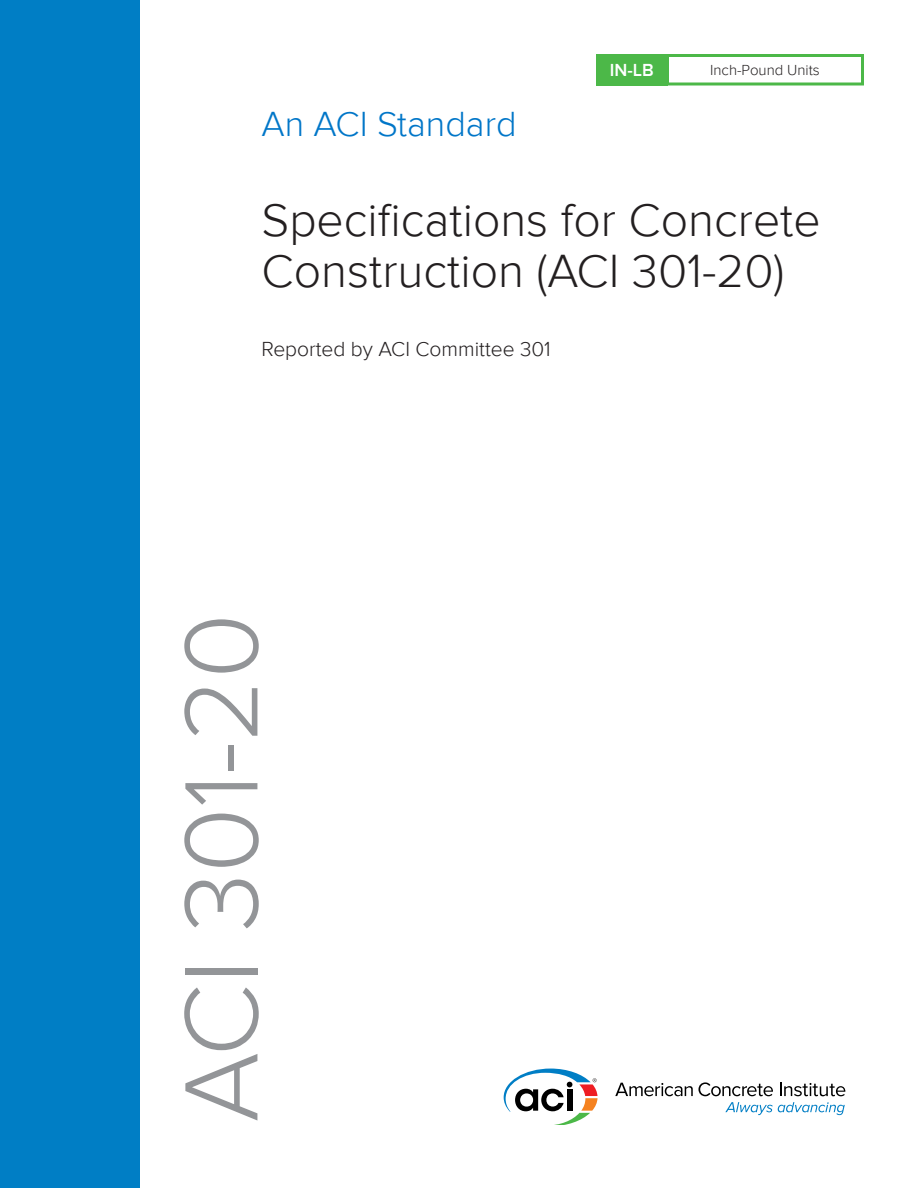
<style>
.page{position:relative;width:918px;height:1188px;background:#fff}
.page>*{position:absolute;margin:0;border:0;box-sizing:border-box;transform-origin:0 0}
.t1{font:300 108px "Proxima Nova";color:#939598}
.t2{font:300 48px/51px "Proxima Nova";color:#231f20}
.t3{font:300 36px "Proxima Nova";color:#0076c8}
.t4{font:300 21px "Proxima Nova";color:#231f20}
.t5{font:600 18px "Proxima Nova";color:#fff}
.t6{font:300 15px "Proxima Nova";color:#231f20}
</style>
<div class="page">
<div style="left:0;top:0;width:140px;height:1188px;background:#007ec5"></div>
<svg style="left:725px;top:1102px;width:120px;height:13px"></svg>
<svg style="left:615px;top:1082px;width:158px;height:14px"></svg>
<svg style="left:780px;top:1083px;width:65px;height:13px"></svg>
<svg style="left:504px;top:1069px;width:94px;height:55px"></svg>
<div style="left:666px;top:54px;width:198px;height:32px;border:3px solid #4cb848"></div>
<div style="left:596px;top:54px;width:72px;height:32px;background:#4cb848"></div>
<p class="t3" style="left:262px;top:104px;width:257px">An ACI Standard</p>
<p class="t5" style="left:610px;top:59px;width:45px">IN-LB</p>
<p class="t6" style="left:710px;top:61px;width:111px">Inch-Pound Units</p>
<p class="t2" style="left:262px;top:195px;width:561px">Specifications for Concrete<br>Construction (ACI 301-20)</p>
<p class="t4" style="left:262px;top:337px;width:291px">Reported by ACI Committee 301</p>
<h1 class="t1" style="left:159px;top:1122px;width:510px;rotate:-90deg">ACI 301-20</h1>
</div>
